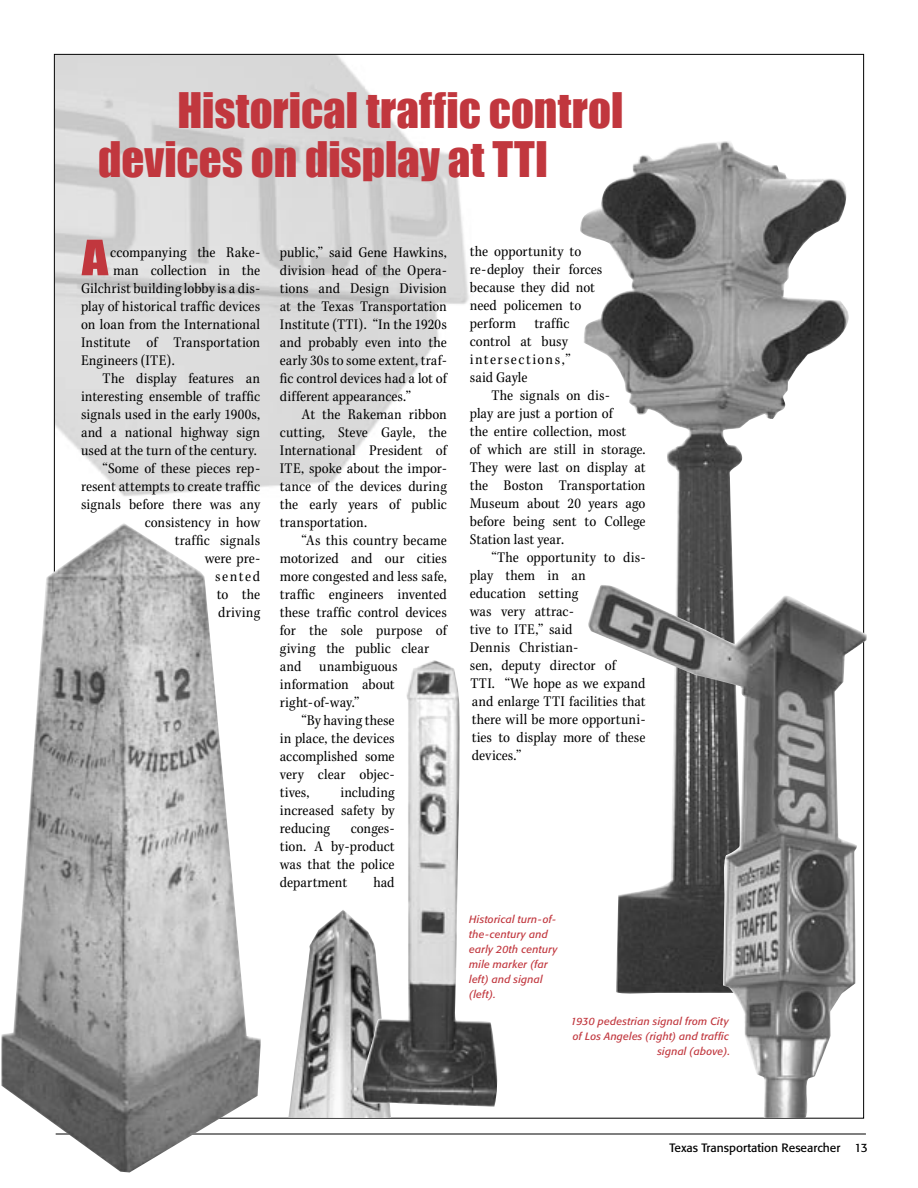
<style>
.page{position:relative;width:918px;height:1188px;background:#fff}
.page>*{position:absolute;margin:0;border:0;box-sizing:border-box;transform-origin:0 0}
.t1{font:45px/49.5px "Impact";color:#c1373e}
.t2{font:15px/18px "Kepl MM 385 450 10";letter-spacing:.005em;color:#000;text-align:justify}
.t3{font:12px "Formata";color:#000}
.t4{font:italic 10.5px/15px "Formata";letter-spacing:.02em;color:#c1373e}
</style>
<div class="page">
<hr style="left:56px;top:1134px;width:810px;height:1px;background:#000">
<img style="left:288px;top:910px;width:103px;height:208px">
<img style="left:55px;top:55px;width:414px;height:441px">
<img style="left:360px;top:660px;width:138px;height:447px">
<img style="left:580px;top:141px;width:269px;height:444px">
<img style="left:588px;top:585px;width:279px;height:533px">
<img style="left:1px;top:523px;width:260px;height:650px">
<svg style="left:82px;top:240px;width:27px;height:35px"></svg>
<h1 class="t1" style="left:98px;top:85px;width:527px;text-indent:79px">Historical traffic control devices on display at TTI</h1>
<p class="t2" style="left:110px;top:243px;width:151px">ccompanying the Rake-</p>
<p class="t2" style="left:113px;top:261px;width:148px">man collection in the</p>
<p class="t2" style="left:81px;top:279px;width:181px">Gilchrist building lobby is a dis-</p>
<p class="t2" style="left:81px;top:297px;width:181px">play of historical traffic devices</p>
<p class="t2" style="left:81px;top:315px;width:181px">on loan from the International</p>
<p class="t2" style="left:81px;top:333px;width:181px">Institute of Transportation</p>
<p class="t2" style="left:81px;top:351px;width:95px">Engineers (ITE).</p>
<p class="t2" style="left:103px;top:369px;width:159px">The display features an</p>
<p class="t2" style="left:81px;top:387px;width:181px">interesting ensemble of traffic</p>
<p class="t2" style="left:81px;top:405px;width:181px">signals used in the early 1900s,</p>
<p class="t2" style="left:81px;top:423px;width:181px">and a national highway sign</p>
<p class="t2" style="left:81px;top:441px;width:177px">used at the turn of the century.</p>
<p class="t2" style="left:103px;top:459px;width:159px">“Some of these pieces rep-</p>
<p class="t2" style="left:81px;top:477px;width:181px">resent attempts to create traffic</p>
<p class="t2" style="left:81px;top:495px;width:181px">signals before there was any</p>
<p class="t2" style="left:145px;top:513px;width:117px">consistency in how</p>
<p class="t2" style="left:175px;top:531px;width:87px">traffic signals</p>
<p class="t2" style="left:205px;top:549px;width:57px">were pre-</p>
<p class="t2" style="left:215px;top:567px;width:46px">sented</p>
<p class="t2" style="left:217px;top:585px;width:45px">to the</p>
<p class="t2" style="left:218px;top:603px;width:43px">driving</p>
<p class="t2" style="left:280px;top:243px;width:168px">public,” said Gene Hawkins, division head of the Opera&shy;tions and Design Division at the Texas Transportation Institute (TTI). “In the 1920s and probably even into the early 30s to some extent, traf&shy;fic control devices had a lot of different appearances.”</p>
<p class="t2" style="left:280px;top:405px;width:168px;text-indent:22px">At the Rakeman ribbon cutting, Steve Gayle, the International President of ITE, spoke about the impor&shy;tance of the devices during the early years of public transportation.</p>
<p class="t2" style="left:302px;top:531px;width:147px">“As this country became</p>
<p class="t2" style="left:280px;top:549px;width:168px">motorized and our cities</p>
<p class="t2" style="left:280px;top:567px;width:168px">more congested and less safe,</p>
<p class="t2" style="left:280px;top:585px;width:168px">traffic engineers invented</p>
<p class="t2" style="left:280px;top:603px;width:168px">these traffic control devices</p>
<p class="t2" style="left:280px;top:621px;width:168px">for the sole purpose of</p>
<p class="t2" style="left:280px;top:639px;width:151px">giving the public clear</p>
<p class="t2" style="left:280px;top:657px;width:119px">and unambiguous</p>
<p class="t2" style="left:280px;top:675px;width:116px">information about</p>
<p class="t2" style="left:280px;top:693px;width:81px">right-of-way.”</p>
<p class="t2" style="left:302px;top:711px;width:95px">“By having these</p>
<p class="t2" style="left:280px;top:729px;width:116px">in place, the devices</p>
<p class="t2" style="left:280px;top:747px;width:116px">accomplished some</p>
<p class="t2" style="left:280px;top:765px;width:116px">very clear objec-</p>
<p class="t2" style="left:280px;top:783px;width:31px">tives,</p>
<p class="t2" style="left:280px;top:783px;width:116px;text-indent:60px">including increased safety by reducing</p>
<p class="t2" style="left:280px;top:819px;width:116px;text-indent:71px">conges&shy;tion. A by-product was that the police department</p>
<p class="t2" style="left:373px;top:873px;width:23px">had</p>
<p class="t2" style="left:470px;top:242px;width:134px;text-align:left">the opportunity to re-deploy their forces because they did not need policemen to perform traffic control at busy intersections,”<br>said Gayle</p>
<p class="t2" style="left:470px;top:386px;width:177px;text-align:left;text-indent:22px">The signals on dis-<br>play are just a portion of<br>the entire collection, most<br>of which are still in storage.<br>They were last on display at the Boston Transportation<br>Museum about 20 years ago before being sent to College<br>Station last year.</p>
<p class="t2" style="left:470px;top:548px;width:177px;text-align:left;text-indent:22px">“The opportunity to dis&shy;play them in an education setting<br>was very attrac-<br>tive to ITE,” said<br>Dennis Christian-<br>sen, deputy director of<br>TTI. “We hope as we expand and enlarge TTI facilities that there will be more opportuni&shy;ties to display more of these devices.”</p>
<p class="t4" style="left:469px;top:911px;width:90px">Historical turn-of&shy;the-century and early 20th century mile marker (far left) and signal (left).</p>
<p class="t4" style="left:571px;top:1014px;width:161px;text-align:right">1930 pedestrian signal from City of Los Angeles (right) and traffic signal (above).</p>
<p class="t3" style="left:670px;top:1140px;width:200px">Texas Transportation Researcher 13</p>
</div>
